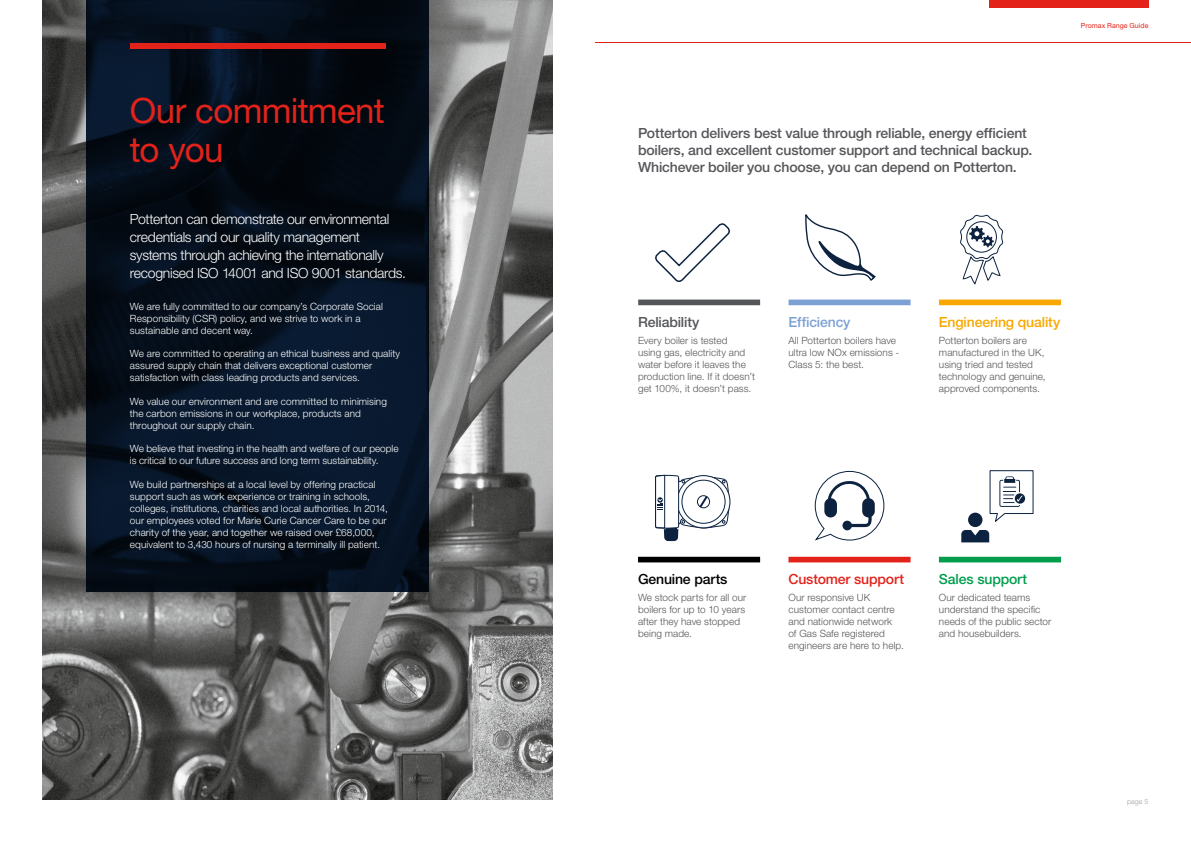
<style>
.page{position:relative;width:1191px;height:842px;background:#fff}
.page>*{position:absolute;margin:0;border:0;box-sizing:border-box;transform-origin:0 0}
.t1{font:34.9px/38.5px "Helvetica Neue LT Std";letter-spacing:-.02em;color:#e3221a}
.t2{font:500 14px/16.8px "Helvetica Neue LT Std";letter-spacing:-.01em;color:#55565a}
.t3{font:300 14px/18px "Helvetica Neue LT Std";letter-spacing:-.025em;color:#fff}
.t4{font:500 14px "Helvetica Neue LT Std";letter-spacing:-.01em;color:#f8a800}
.t5{font:500 14px "Helvetica Neue LT Std";letter-spacing:-.01em;color:#e3221a}
.t6{font:500 14px "Helvetica Neue LT Std";letter-spacing:-.01em;color:#000}
.t7{font:500 14px "Helvetica Neue LT Std";letter-spacing:-.01em;color:#009d4d}
.t8{font:500 14px "Helvetica Neue LT Std";letter-spacing:-.015em;color:#7da1d5}
.t9{font:300 10px/12px "Helvetica Neue LT Std";letter-spacing:.005em;color:#fff}
.t10{font:300 10px/12px "Helvetica Neue LT Std";letter-spacing:.005em;color:#55565a}
.t11{font:7px "Helvetica Neue LT Std";letter-spacing:.01em;color:#e3221a}
.t12{font:300 7px "Helvetica Neue LT Std";color:#a19fa2}
</style>
<div class="page">
<hr style="left:595px;top:42px;width:596px;height:1px;background:#e3221a">
<div style="left:988px;top:0;width:160px;height:7px;background:#e3221a"></div>
<div style="left:638px;top:300px;width:122px;height:5px;background:#55565a"></div>
<div style="left:788px;top:300px;width:122px;height:5px;background:#7da1d5"></div>
<div style="left:939px;top:300px;width:122px;height:5px;background:#f8a800"></div>
<div style="left:638px;top:557px;width:122px;height:5px;background:#000"></div>
<div style="left:788px;top:557px;width:122px;height:5px;background:#e3221a"></div>
<div style="left:939px;top:557px;width:122px;height:5px;background:#009d4d"></div>
<svg style="left:655px;top:223px;width:75px;height:59px"></svg>
<svg style="left:655px;top:474px;width:75px;height:67px"></svg>
<svg style="left:805px;top:214px;width:71px;height:67px"></svg>
<svg style="left:960px;top:214px;width:44px;height:71px"></svg>
<svg style="left:814px;top:470px;width:71px;height:71px"></svg>
<div style="left:968px;top:513px;width:14px;height:14px;background:#0c223f;border-radius:50%"></div>
<svg style="left:961px;top:530px;width:28px;height:12px"></svg>
<svg style="left:989px;top:470px;width:45px;height:52px"></svg>
<img style="left:42px;top:0;width:511px;height:799px">
<svg style="left:87px;top:0;width:342px;height:592px"></svg>
<div style="left:130px;top:43px;width:255px;height:6px;background:#e3221a"></div>
<h1 class="t1" style="left:130px;top:91px;width:256px">Our commitment to you</h1>
<h2 class="t3" style="left:130px;top:210px;width:277px">Potterton can demonstrate our environmental credentials and our quality management systems through achieving the internationally recognised ISO 14001 and ISO 9001 standards.</h2>
<p class="t9" style="left:130px;top:300px;width:254px">We are fully committed to our company’s Corporate Social<br>Responsibility (CSR) policy, and we strive to work in a sustainable and decent way.</p>
<p class="t9" style="left:130px;top:347px;width:272px">We are committed to operating an ethical business and quality assured supply chain that delivers exceptional customer satisfaction with class leading products and services.</p>
<p class="t9" style="left:130px;top:395px;width:258px">We value our environment and are committed to minimising the carbon emissions in our workplace, products and throughout our supply chain.</p>
<p class="t9" style="left:130px;top:443px;width:270px">We believe that investing in the health and welfare of our people is critical to our future success and long term sustainability.</p>
<p class="t9" style="left:130px;top:478px;width:259px">We build partnerships at a local level by offering practical support such as work experience or training in schools, colleges, institutions, charities and local authorities. In 2014, our employees voted for Marie Curie Cancer Care to be our charity of the year, and together we raised over £68,000, equivalent to 3,430 hours of nursing a terminally ill patient.</p>
<h2 class="t2" style="left:638px;top:125px;width:396px">Potterton delivers best value through reliable, energy efficient boilers, and excellent customer support and technical backup.<br>Whichever boiler you choose, you can depend on Potterton.</h2>
<p class="t11" style="left:1080px;top:21px;width:69px">Promax Range Guide</p>
<h2 class="t2" style="left:638px;top:313px;width:63px">Reliability</h2>
<p class="t10" style="left:638px;top:334px;width:119px">Every boiler is tested<br>using gas, electricity and water before it leaves the production line. If it doesn’t get 100%, it doesn’t pass.</p>
<h2 class="t8" style="left:788px;top:313px;width:63px">Efficiency</h2>
<p class="t10" style="left:788px;top:334px;width:112px">All Potterton boilers have ultra low NOx emissions -<br>Class 5: the best.</p>
<h2 class="t4" style="left:939px;top:313px;width:123px">Engineering quality</h2>
<p class="t10" style="left:939px;top:334px;width:108px">Potterton boilers are manufactured in the UK, using tried and tested technology and genuine, approved components.</p>
<h2 class="t6" style="left:638px;top:570px;width:91px">Genuine parts</h2>
<p class="t10" style="left:638px;top:592px;width:110px">We stock parts for all our boilers for up to 10 years after they have stopped being made.</p>
<h2 class="t5" style="left:788px;top:570px;width:117px">Customer support</h2>
<p class="t10" style="left:788px;top:592px;width:117px">Our responsive UK customer contact centre and nationwide network<br>of Gas Safe registered engineers are here to help.</p>
<h2 class="t7" style="left:939px;top:570px;width:90px">Sales support</h2>
<p class="t10" style="left:939px;top:592px;width:114px">Our dedicated teams understand the specific needs of the public sector and housebuilders.</p>
<p class="t12" style="left:1127px;top:798px;width:23px">page 5</p>
</div>
